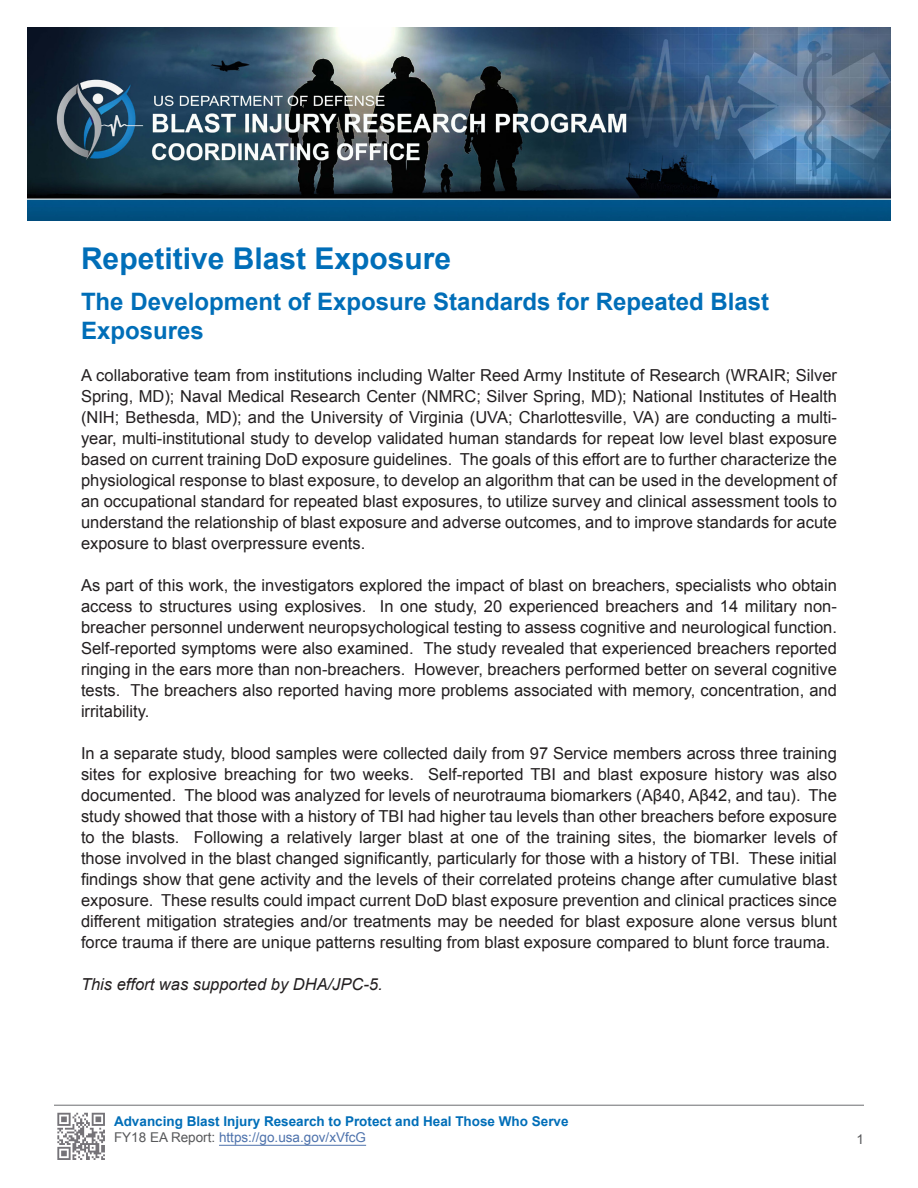
<style>
.page{position:relative;width:918px;height:1188px;background:#fff}
.page>*{position:absolute;margin:0;border:0;box-sizing:border-box;transform-origin:0 0}
.t1{font:700 30px "Arial";color:#006eb8}
.t2{font:700 24px/28.8px "Arial";color:#006eb8}
.t3{font:16.5px/21px "Arial";color:#231f20;text-align:justify}
.t4{font:italic 16.5px "Arial";color:#231f20}
.t5{font:700 13.5px/16.2px "Arial";color:#006eb8}
.t6{font:13.5px "Arial";color:#57585a}
.s1{font-weight:400;color:#57585a}
.s2{font-weight:400;color:#4d72ac}
</style>
<div class="page">
<img style="left:27px;top:27px;width:864px;height:193px">
<hr style="left:219px;top:1145px;width:147px;height:1px;background:#4d72ac">
<img style="left:57px;top:1112px;width:48px;height:48px">
<hr style="left:54px;top:1105px;width:810px;height:1px;background:#6c6d70">
<p class="t1" style="left:81px;top:239px;width:372px">Repetitive Blast Exposure</p>
<p class="t2" style="left:81px;top:288px;width:690px">The Development of Exposure Standards for Repeated Blast<br>Exposures</p>
<p class="t3" style="left:81px;top:365px;width:758px">A collaborative team from institutions including Walter Reed Army Institute of Research (WRAIR; Silver Spring, MD); Naval Medical Research Center (NMRC; Silver Spring, MD); National Institutes of Health (NIH; Bethesda, MD); and the University of Virginia (UVA; Charlottesville, VA) are conducting a multi&shy;year, multi-institutional study to develop validated human standards for repeat low level blast exposure based on current training DoD exposure guidelines. The goals of this effort are to further characterize the physiological response to blast exposure, to develop an algorithm that can be used in the development of an occupational standard for repeated blast exposures, to utilize survey and clinical assessment tools to understand the relationship of blast exposure and adverse outcomes, and to improve standards for acute exposure to blast overpressure events.</p>
<p class="t3" style="left:81px;top:575px;width:758px">As part of this work, the investigators explored the impact of blast on breachers, specialists who obtain access to structures using explosives. In one study, 20 experienced breachers and 14 military non&shy;breacher personnel underwent neuropsychological testing to assess cognitive and neurological function.<br>Self-reported symptoms were also examined. The study revealed that experienced breachers reported ringing in the ears more than non-breachers. However, breachers performed better on several cognitive tests. The breachers also reported having more problems associated with memory, concentration, and irritability.</p>
<p class="t3" style="left:81px;top:743px;width:758px">In a separate study, blood samples were collected daily from 97 Service members across three training sites for explosive breaching for two weeks. Self-reported TBI and blast exposure history was also documented. The blood was analyzed for levels of neurotrauma biomarkers (Aβ40, Aβ42, and tau). The study showed that those with a history of TBI had higher tau levels than other breachers before exposure to the blasts. Following a relatively larger blast at one of the training sites, the biomarker levels of those involved in the blast changed significantly, particularly for those with a history of TBI. These initial findings show that gene activity and the levels of their correlated proteins change after cumulative blast exposure. These results could impact current DoD blast exposure prevention and clinical practices since different mitigation strategies and/or treatments may be needed for blast exposure alone versus blunt force trauma if there are unique patterns resulting from blast exposure compared to blunt force trauma.</p>
<p class="t4" style="left:81px;top:974px;width:303px">This effort was supported by DHA/JPC-5.</p>
<p class="t5" style="left:114px;top:1114px;width:456px">Advancing Blast Injury Research to Protect and Heal Those Who Serve<br><span class="s1">FY18 EA Report:</span> <span class="s2">https://go.usa.gov/xVfcG</span></p>
<p class="t6" style="left:856px;top:1130px;width:9px">1</p>
</div>
